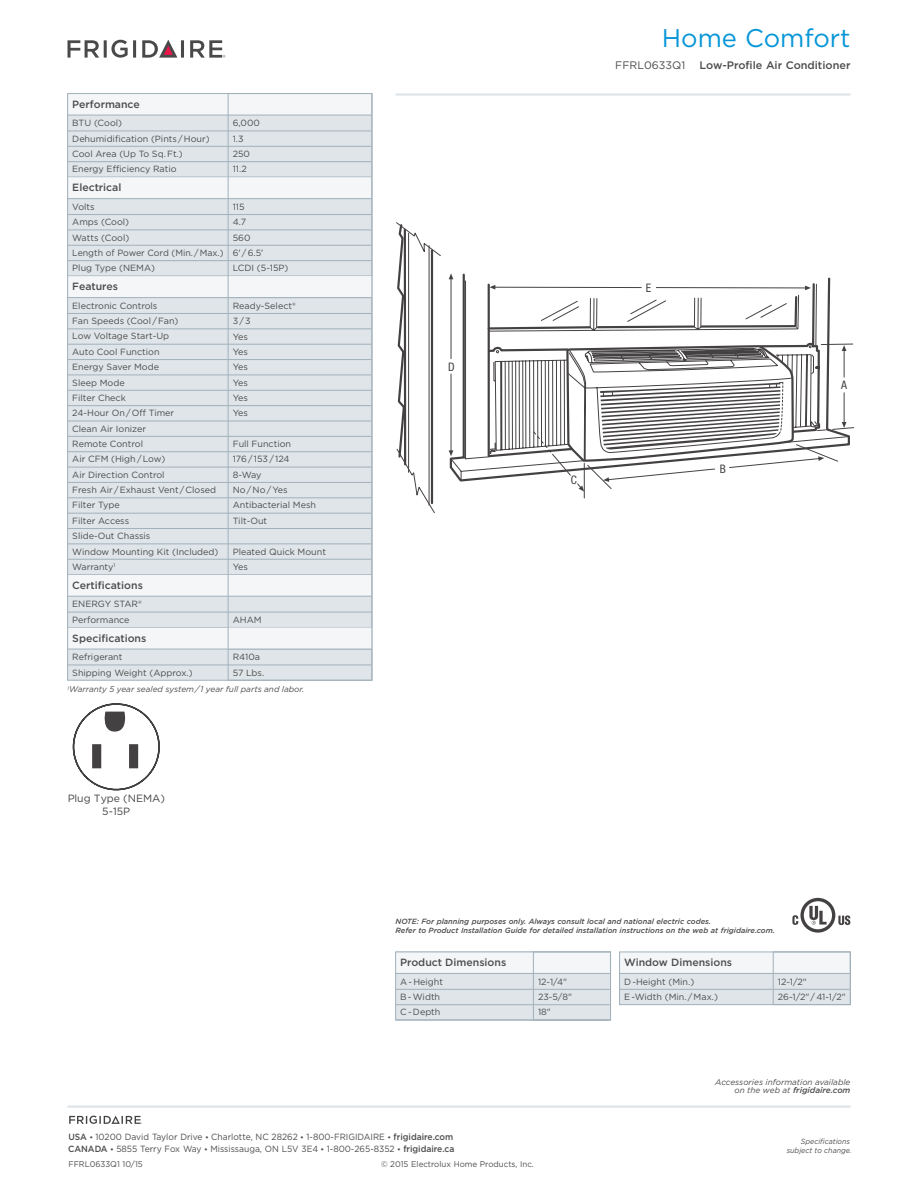
<style>
.page{position:relative;width:918px;height:1188px;background:#fff}
.page>*{position:absolute;margin:0;border:0;box-sizing:border-box;transform-origin:0 0}
.t1{font:25.5px "Gotham";color:#0696d7}
.t2{font:condensed 11.7px "Helvetica Neue";color:#231f20}
.t3{font:500 10.8px "Gotham";color:#4b4c4d}
.t4{font:10.8px "Gotham";color:#4b4c4d}
.t5{font:500 10.5px "Gotham";color:#4b4c4d}
.t6{font:10.5px/12.6px "Gotham";color:#231f20;text-align:center}
.t7{font:9px/15.3px "Gotham";color:#4b4c4d}
.t8{font:9px/11.9px "Gotham";color:#4b4c4d;scale:.95 1}
.t9{font:italic 8.25px/8.2px "Gotham";color:#4b4c4d;text-align:right}
.t10{font:8.25px "Gotham";color:#4b4c4d}
.t11{font:italic 500 7.5px/9px "Gotham";color:#4b4c4d}
.t12{font:italic 7.5px/9px "Gotham";color:#4b4c4d;text-align:right;scale:.95 1}
.s1{font-weight:500}
.s2{font-weight:500;font-size:7.5px}
</style>
<div class="page">
<hr style="left:68px;top:1106px;width:782px;height:2px;background:#dfe5e9">
<hr style="left:396px;top:93px;width:455px;height:3px;background:#dfe5e9">
<svg style="left:792px;top:898px;width:58px;height:35px"></svg>
<svg style="left:68px;top:40px;width:68px;height:18px"></svg>
<svg style="left:142px;top:40px;width:42px;height:18px"></svg>
<svg style="left:190px;top:40px;width:35px;height:18px"></svg>
<svg style="left:69px;top:1116px;width:73px;height:8px"></svg>
<div style="left:396px;top:952px;width:215px;height:68px;background:#dfe5e9"></div>
<div style="left:396px;top:952px;width:214px;height:21px;background:#f4f6f7"></div>
<hr style="left:396px;top:973px;width:214px;height:1px;background:#a2b1bb">
<hr style="left:396px;top:989px;width:214px;height:1px;background:#a2b1bb">
<hr style="left:396px;top:1004px;width:214px;height:1px;background:#a2b1bb">
<hr style="left:396px;top:1020px;width:214px;height:1px;background:#a2b1bb">
<div style="left:395px;top:952px;width:216px;height:68px;border:1px solid #a2b1bb"></div>
<div style="left:620px;top:952px;width:230px;height:53px;background:#dfe5e9"></div>
<div style="left:620px;top:952px;width:230px;height:21px;background:#f4f6f7"></div>
<hr style="left:620px;top:973px;width:230px;height:1px;background:#a2b1bb">
<hr style="left:620px;top:989px;width:230px;height:1px;background:#a2b1bb">
<div style="left:619px;top:952px;width:232px;height:53px;border:1px solid #a2b1bb"></div>
<div style="left:68px;top:94px;width:304px;height:586px;background:#dfe5e9"></div>
<div style="left:68px;top:94px;width:304px;height:21px;background:#f4f6f7"></div>
<hr style="left:68px;top:115px;width:304px;height:1px;background:#a2b1bb">
<hr style="left:68px;top:131px;width:304px;height:1px;background:#a2b1bb">
<hr style="left:68px;top:146px;width:304px;height:1px;background:#a2b1bb">
<hr style="left:68px;top:161px;width:304px;height:1px;background:#a2b1bb">
<div style="left:68px;top:177px;width:304px;height:22px;background:#f4f6f7"></div>
<hr style="left:68px;top:198px;width:304px;height:1px;background:#a2b1bb">
<hr style="left:68px;top:214px;width:304px;height:1px;background:#a2b1bb">
<hr style="left:68px;top:230px;width:304px;height:1px;background:#a2b1bb">
<hr style="left:68px;top:245px;width:304px;height:1px;background:#a2b1bb">
<hr style="left:68px;top:260px;width:304px;height:1px;background:#a2b1bb">
<div style="left:68px;top:276px;width:304px;height:22px;background:#f4f6f7"></div>
<hr style="left:68px;top:297px;width:304px;height:1px;background:#a2b1bb">
<hr style="left:68px;top:313px;width:304px;height:1px;background:#a2b1bb">
<hr style="left:68px;top:329px;width:304px;height:1px;background:#a2b1bb">
<hr style="left:68px;top:344px;width:304px;height:1px;background:#a2b1bb">
<hr style="left:68px;top:359px;width:304px;height:1px;background:#a2b1bb">
<hr style="left:68px;top:375px;width:304px;height:1px;background:#a2b1bb">
<hr style="left:68px;top:390px;width:304px;height:1px;background:#a2b1bb">
<hr style="left:68px;top:405px;width:304px;height:1px;background:#a2b1bb">
<hr style="left:68px;top:421px;width:304px;height:1px;background:#a2b1bb">
<hr style="left:68px;top:436px;width:304px;height:1px;background:#a2b1bb">
<hr style="left:68px;top:451px;width:304px;height:1px;background:#a2b1bb">
<hr style="left:68px;top:467px;width:304px;height:1px;background:#a2b1bb">
<hr style="left:68px;top:482px;width:304px;height:1px;background:#a2b1bb">
<hr style="left:68px;top:498px;width:304px;height:1px;background:#a2b1bb">
<hr style="left:68px;top:513px;width:304px;height:1px;background:#a2b1bb">
<hr style="left:68px;top:528px;width:304px;height:1px;background:#a2b1bb">
<hr style="left:68px;top:544px;width:304px;height:1px;background:#a2b1bb">
<hr style="left:68px;top:559px;width:304px;height:1px;background:#a2b1bb">
<hr style="left:68px;top:574px;width:304px;height:1px;background:#a2b1bb">
<div style="left:68px;top:575px;width:304px;height:21px;background:#f4f6f7"></div>
<hr style="left:68px;top:596px;width:304px;height:1px;background:#a2b1bb">
<hr style="left:68px;top:612px;width:304px;height:1px;background:#a2b1bb">
<hr style="left:68px;top:627px;width:304px;height:1px;background:#a2b1bb">
<div style="left:68px;top:628px;width:304px;height:21px;background:#f4f6f7"></div>
<hr style="left:68px;top:649px;width:304px;height:1px;background:#a2b1bb">
<hr style="left:68px;top:665px;width:304px;height:1px;background:#a2b1bb">
<div style="left:773px;top:952px;width:78px;height:53px;border:1px solid #a2b1bb"></div>
<div style="left:533px;top:952px;width:78px;height:68px;border:1px solid #a2b1bb"></div>
<div style="left:228px;top:93px;width:144px;height:587px;border:1px solid #a2b1bb"></div>
<svg style="left:72px;top:703px;width:88px;height:88px"></svg>
<div style="left:129px;top:744px;width:9px;height:24px;background:#444142;border:2px solid #231f20"></div>
<svg style="left:396px;top:222px;width:45px;height:291px"></svg>
<svg style="left:450px;top:280px;width:381px;height:200px"></svg>
<svg style="left:486px;top:282px;width:367px;height:217px"></svg>
<hr style="left:451px;top:279px;width:1px;height:80px;background:#231f20">
<svg style="left:449px;top:273px;width:4px;height:6px"></svg>
<hr style="left:451px;top:374px;width:1px;height:77px;background:#231f20">
<svg style="left:449px;top:450px;width:4px;height:6px"></svg>
<p class="t5" style="left:72px;top:97px;width:69px">Performance</p>
<p class="t7" style="left:72px;top:115px;width:139px">BTU (Cool)<br>Dehumidification (Pints / Hour)<br>Cool Area (Up To Sq. Ft.)<br>Energy Efficiency Ratio</p>
<p class="t5" style="left:72px;top:181px;width:51px">Electrical</p>
<p class="t7" style="left:72px;top:199px;width:153px">Volts<br>Amps (Cool)<br>Watts (Cool)<br>Length of Power Cord (Min. / Max.)<br>Plug Type (NEMA)</p>
<p class="t5" style="left:72px;top:280px;width:47px">Features</p>
<p class="t7" style="left:72px;top:298px;width:148px">Electronic Controls<br>Fan Speeds (Cool / Fan)<br>Low Voltage Start-Up<br>Auto Cool Function<br>Energy Saver Mode<br>Sleep Mode<br>Filter Check<br>24-Hour On / Off Timer<br>Clean Air Ionizer<br>Remote Control<br>Air CFM (High / Low)<br>Air Direction Control<br>Fresh Air / Exhaust Vent / Closed<br>Filter Type<br>Filter Access<br>Slide-Out Chassis<br>Window Mounting Kit (Included)<br>Warranty<sup>1</sup></p>
<p class="t5" style="left:72px;top:578px;width:72px">Certifications</p>
<p class="t7" style="left:72px;top:596px;width:71px">ENERGY STAR®<br>Performance</p>
<p class="t5" style="left:72px;top:631px;width:76px">Specifications</p>
<p class="t7" style="left:72px;top:649px;width:122px">Refrigerant<br>Shipping Weight (Approx.)</p>
<p class="t7" style="left:233px;top:115px;width:29px">6,000<br>1.3<br>250<br>11.2</p>
<p class="t7" style="left:233px;top:199px;width:57px">115<br>4.7<br>560<br>6' / 6.5'<br>LCDI (5-15P)</p>
<p class="t7" style="left:233px;top:298px;width:64px">Ready-Select®<br>3 / 3<br>Yes<br>Yes<br>Yes<br>Yes<br>Yes<br>Yes</p>
<p class="t7" style="left:233px;top:436px;width:85px">Full Function<br>176 / 153 / 124<br>8-Way<br>No / No / Yes<br>Antibacterial Mesh<br>Tilt-Out</p>
<p class="t7" style="left:233px;top:544px;width:95px">Pleated Quick Mount<br>Yes</p>
<p class="t7" style="left:233px;top:612px;width:30px">AHAM</p>
<p class="t7" style="left:233px;top:649px;width:33px">R410a<br>57 Lbs.</p>
<p class="t9" style="left:68px;top:685px;width:238px"><sup>1</sup>Warranty 5 year sealed system / 1 year full parts and labor.</p>
<p class="t6" style="left:68px;top:792px;width:99px">Plug Type (NEMA)<br>5-15P</p>
<h1 class="t1" style="left:662px;top:22px;width:190px">Home Comfort</h1>
<p class="t4" style="left:615px;top:58px;width:72px">FFRL0633Q1</p>
<p class="t3" style="left:700px;top:58px;width:152px">Low-Profile Air Conditioner</p>
<p class="t2" style="left:448px;top:360px;width:8px">D</p>
<p class="t2" style="left:571px;top:473px;width:8px">C</p>
<p class="t2" style="left:646px;top:281px;width:7px">E</p>
<p class="t2" style="left:720px;top:462px;width:8px">B</p>
<p class="t2" style="left:841px;top:378px;width:7px">A</p>
<p class="t11" style="left:395px;top:916px;width:381px">NOTE: For planning purposes only. Always consult local and national electric codes.<br>Refer to Product Installation Guide for detailed installation instructions on the web at frigidaire.com.</p>
<p class="t5" style="left:400px;top:956px;width:108px">Product Dimensions</p>
<p class="t7" style="left:400px;top:974px;width:44px">A - Height<br>B - Width<br>C - Depth</p>
<p class="t7" style="left:538px;top:974px;width:35px">12-1/4"<br>23-5/8"<br>18"</p>
<p class="t5" style="left:624px;top:956px;width:109px">Window Dimensions</p>
<p class="t7" style="left:624px;top:974px;width:95px">D -Height (Min.)<br>E -Width (Min. / Max.)</p>
<p class="t7" style="left:778px;top:974px;width:69px">12-1/2"<br>26-1/2" / 41-1/2"</p>
<p class="t9" style="left:715px;top:1078px;width:137px">Accessories information available on the web at <span class="s1">frigidaire.com</span></p>
<p class="t8" style="left:68px;top:1131px;width:408px"><span class="s1">USA</span> <span class="s2">•</span> 10200 David Taylor Drive <span class="s2">•</span> Charlotte, NC 28262 <span class="s2">•</span> 1-800-FRIGIDAIRE <span class="s2">•</span> <span class="s1">frigidaire.com<br>CANADA</span> <span class="s2">•</span> 5855 Terry Fox Way <span class="s2">•</span> Mississauga, ON L5V 3E4 <span class="s2">•</span> 1-800-265-8352 <span class="s2">•</span> <span class="s1">frigidaire.ca</span></p>
<p class="t10" style="left:68px;top:1159px;width:76px">FFRL0633Q1 10/15</p>
<p class="t10" style="left:381px;top:1159px;width:154px">© 2015 Electrolux Home Products, Inc.</p>
<p class="t12" style="left:787px;top:1136px;width:70px">Specifications subject to change.</p>
</div>
